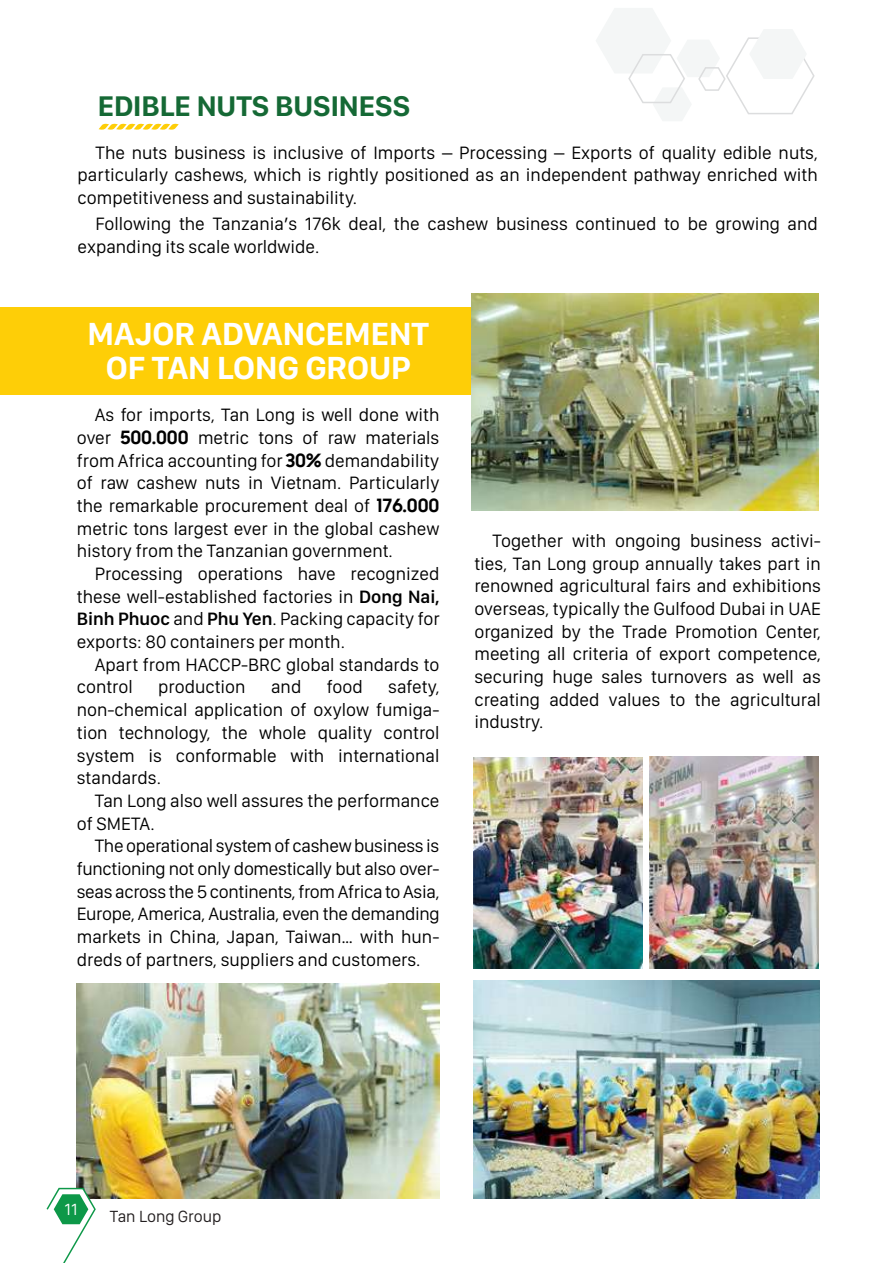
<style>
.page{position:relative;width:893px;height:1263px;background:#fff}
.page>*{position:absolute;margin:0;border:0;box-sizing:border-box;transform-origin:0 0}
.t1{font:700 33.15px/34.3px "San Francisco Display";color:#fff;text-align:center}
.t2{font:700 29.55px "San Francisco Display";color:#156935}
.t3{font:18.6px/22.6px "San Francisco Display";color:#010101;text-align:justify}
.t4{font:16.8px "San Francisco Display";color:#231f20}
.t5{font:16.8px "San Francisco Display";color:#fff}
.s1{font-family:"i Ciel Samsung Sharp Sans";font-weight:700}
.s2{font-weight:600}
</style>
<div class="page">
<img style="left:76px;top:984px;width:363px;height:214px">
<div style="left:0;top:307px;width:501px;height:87px;background:#fece07"></div>
<svg style="left:596px;top:8px;width:219px;height:113px"></svg>
<img style="left:471px;top:294px;width:347px;height:216px">
<svg style="left:99px;top:124px;width:80px;height:6px"></svg>
<img style="left:474px;top:757px;width:168px;height:212px">
<img style="left:649px;top:756px;width:169px;height:213px">
<svg style="left:46px;top:1187px;width:51px;height:76px"></svg>
<img style="left:473px;top:980px;width:346px;height:218px">
<h2 class="t2" style="left:98px;top:87px;width:314px">EDIBLE NUTS BUSINESS</h2>
<p class="t3" style="left:78px;top:141px;width:742px;text-indent:18px">The nuts business is inclusive of Imports – Processing – Exports of quality edible nuts, particularly cashews, which is rightly positioned as an independent pathway enriched with competitiveness and sustainability.</p>
<p class="t3" style="left:78px;top:212px;width:742px;text-indent:18px">Following the Tanzania’s 176k deal, the cashew business continued to be growing and expanding its scale worldwide.</p>
<h1 class="t1" style="left:88px;top:315px;width:343px">MAJOR ADVANCEMENT<br>OF TAN LONG GROUP</h1>
<p class="t3" style="left:77px;top:403px;width:364px;text-indent:18px">As for imports, Tan Long is well done with over <span class="s1">500.000</span> metric tons of raw materials from Africa accounting for <span class="s1">30%</span> demandability of raw cashew nuts in Vietnam. Particularly the remarkable procurement deal of <span class="s1">176.000 </span>metric tons largest ever in the global cashew history from the Tanzanian government.</p>
<p class="t3" style="left:77px;top:562px;width:364px;text-indent:18px">Processing operations have recognized these well-established factories in <span class="s2">Dong Nai, Binh Phuoc</span> and <span class="s2">Phu Yen</span>. Packing capacity for exports: 80 containers per month.</p>
<p class="t3" style="left:77px;top:653px;width:364px;text-indent:18px">Apart from HACCP-BRC global standards to control</p>
<p class="t3" style="left:77px;top:675px;width:364px;text-indent:311px">safety, non-chemical application of oxylow fumiga&shy;tion technology, the whole quality control system is conformable with international standards.</p>
<p class="t3" style="left:77px;top:789px;width:364px;text-indent:18px">Tan Long also well assures the performance of SMETA.</p>
<p class="t3" style="left:77px;top:834px;width:364px;text-indent:18px">The operational system of cashew business is functioning not only domestically but also over&shy;seas across the 5 continents, from Africa to Asia, Europe, America, Australia, even the demanding markets in China, Japan, Taiwan… with hun&shy;dreds of partners, suppliers and customers.</p>
<p class="t3" style="left:158px;top:675px;width:89px">production</p>
<p class="t3" style="left:271px;top:675px;width:32px">and</p>
<p class="t3" style="left:327px;top:675px;width:37px">food</p>
<p class="t3" style="left:474px;top:529px;width:348px;text-indent:18px">Together with ongoing business activi&shy;ties, Tan Long group annually takes part in renowned agricultural fairs and exhibitions overseas, typically the Gulfood Dubai in UAE organized by the Trade Promotion Center, meeting all criteria of export competence, securing huge sales turnovers as well as creating added values to the agricultural industry.</p>
<p class="t5" style="left:64px;top:1198px;width:15px">11</p>
<p class="t4" style="left:110px;top:1206px;width:113px">Tan Long Group</p>
</div>
